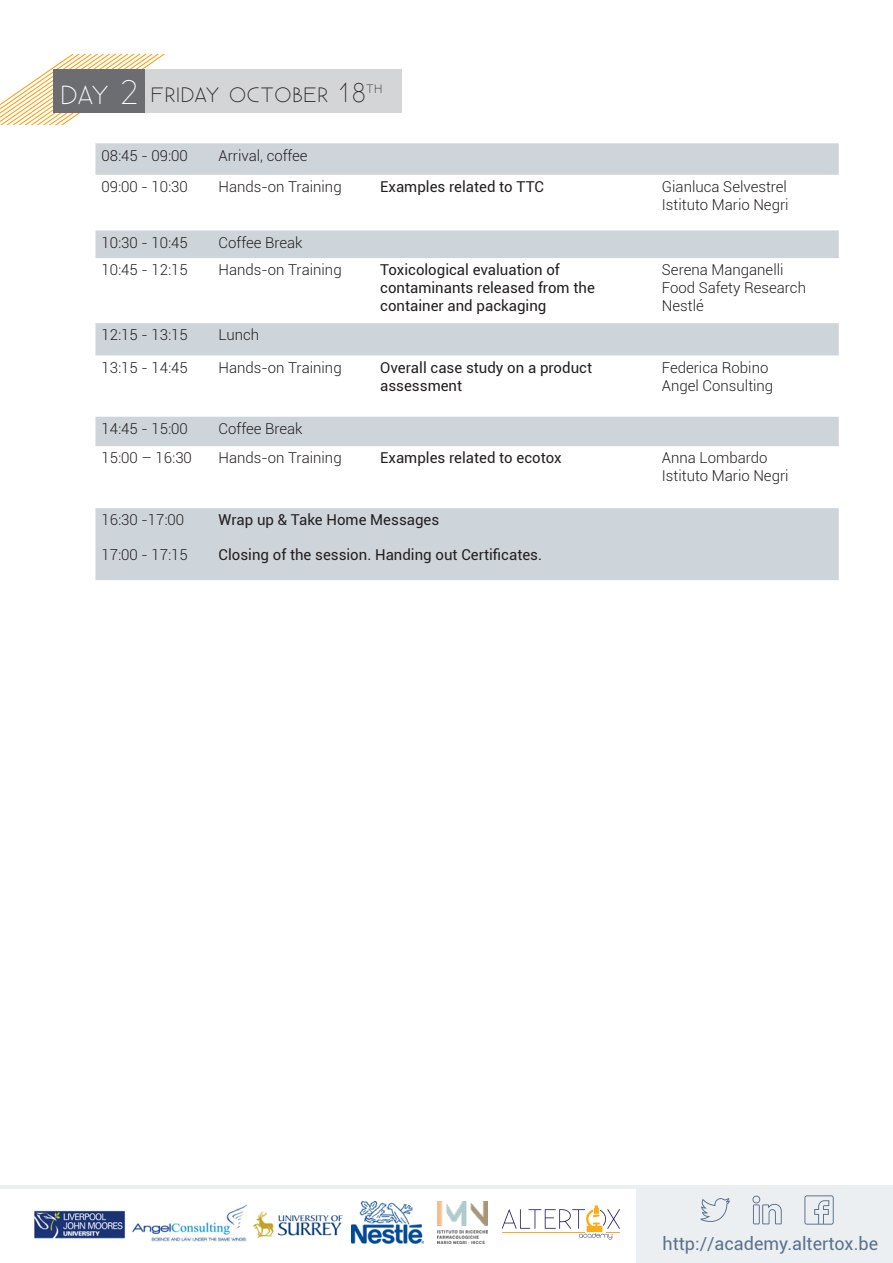
<style>
.page{position:relative;width:893px;height:1263px;background:#fff}
.page>*{position:absolute;margin:0;border:0;box-sizing:border-box;transform-origin:0 0}
.t1{font:300 33.75px "Existence Unicase";color:#fff}
.t2{font:300 27px "Existence Unicase";color:#231f20}
.t3{font:18px "Roboto";color:#5b728e}
.t4{font:300 15px "Roboto";color:#231f20}
.t5{font:15px/18px "Roboto";color:#231f20}
</style>
<div class="page">
<div style="left:636px;top:1185px;width:257px;height:78px;background:#eceff1"></div>
<svg style="left:700px;top:1198px;width:30px;height:24px"></svg>
<svg style="left:752px;top:1195px;width:30px;height:29px"></svg>
<svg style="left:804px;top:1195px;width:30px;height:29px"></svg>
<hr style="left:0;top:1185px;width:778px;height:3px;background:#eceff1">
<svg style="left:502px;top:1205px;width:118px;height:34px"></svg>
<img style="left:438px;top:1201px;width:50px;height:42px">
<img style="left:132px;top:1204px;width:114px;height:37px">
<img style="left:351px;top:1201px;width:73px;height:43px">
<img style="left:34px;top:1210px;width:91px;height:29px">
<img style="left:253px;top:1211px;width:90px;height:28px">
<svg style="left:0;top:54px;width:165px;height:71px"></svg>
<div style="left:53px;top:70px;width:92px;height:43px;background:#6c6d70"></div>
<div style="left:95px;top:143px;width:744px;height:32px;background:#ced5da"></div>
<svg style="left:95px;top:230px;width:744px;height:350px"></svg>
<div style="left:145px;top:69px;width:257px;height:44px;background:#d4d5d7"></div>
<p class="t1" style="left:60px;top:74px;width:80px">DAY 2</p>
<p class="t2" style="left:151px;top:78px;width:233px">FRIDAY OCTOBER 18<sup>TH</sup></p>
<p class="t4" style="left:101px;top:145px;width:88px">08:45 - 09:00</p>
<p class="t4" style="left:219px;top:145px;width:91px">Arrival, coffee</p>
<p class="t4" style="left:101px;top:176px;width:88px">09:00 - 10:30</p>
<p class="t4" style="left:219px;top:176px;width:125px">Hands-on Training</p>
<p class="t5" style="left:380px;top:177px;width:165px">Examples related to TTC</p>
<p class="t4" style="left:662px;top:176px;width:127px">Gianluca Selvestrel</p>
<p class="t4" style="left:662px;top:194px;width:128px">Istituto Mario Negri</p>
<p class="t4" style="left:101px;top:232px;width:88px">10:30 - 10:45</p>
<p class="t4" style="left:219px;top:232px;width:85px">Coffee Break</p>
<p class="t4" style="left:101px;top:260px;width:88px">10:45 - 12:15</p>
<p class="t4" style="left:219px;top:260px;width:125px">Hands-on Training</p>
<p class="t5" style="left:380px;top:260px;width:216px">Toxicological evaluation of contaminants released from the container and packaging</p>
<p class="t4" style="left:662px;top:260px;width:123px">Serena Manganelli</p>
<p class="t4" style="left:662px;top:278px;width:146px">Food Safety Research</p>
<p class="t4" style="left:662px;top:296px;width:43px">Nestlé</p>
<p class="t4" style="left:101px;top:325px;width:88px">12:15 - 13:15</p>
<p class="t4" style="left:219px;top:325px;width:42px">Lunch</p>
<p class="t4" style="left:101px;top:357px;width:88px">13:15 - 14:45</p>
<p class="t4" style="left:219px;top:357px;width:125px">Hands-on Training</p>
<p class="t5" style="left:380px;top:358px;width:213px">Overall case study on a product assessment</p>
<p class="t4" style="left:662px;top:357px;width:108px">Federica Robino</p>
<p class="t4" style="left:662px;top:375px;width:113px">Angel Consulting</p>
<p class="t4" style="left:101px;top:418px;width:88px">14:45 - 15:00</p>
<p class="t4" style="left:219px;top:418px;width:85px">Coffee Break</p>
<p class="t4" style="left:101px;top:448px;width:92px">15:00 – 16:30</p>
<p class="t4" style="left:219px;top:448px;width:125px">Hands-on Training</p>
<p class="t5" style="left:380px;top:448px;width:183px">Examples related to ecotox</p>
<p class="t4" style="left:662px;top:448px;width:107px">Anna Lombardo</p>
<p class="t4" style="left:662px;top:466px;width:128px">Istituto Mario Negri</p>
<p class="t4" style="left:101px;top:510px;width:84px">16:30 -17:00</p>
<p class="t5" style="left:219px;top:510px;width:222px">Wrap up &amp; Take Home Messages</p>
<p class="t4" style="left:101px;top:544px;width:88px">17:00 - 17:15</p>
<p class="t5" style="left:219px;top:545px;width:325px">Closing of the session. Handing out Certificates.</p>
<p class="t3" style="left:663px;top:1230px;width:217px">http://academy.altertox.be</p>
</div>
